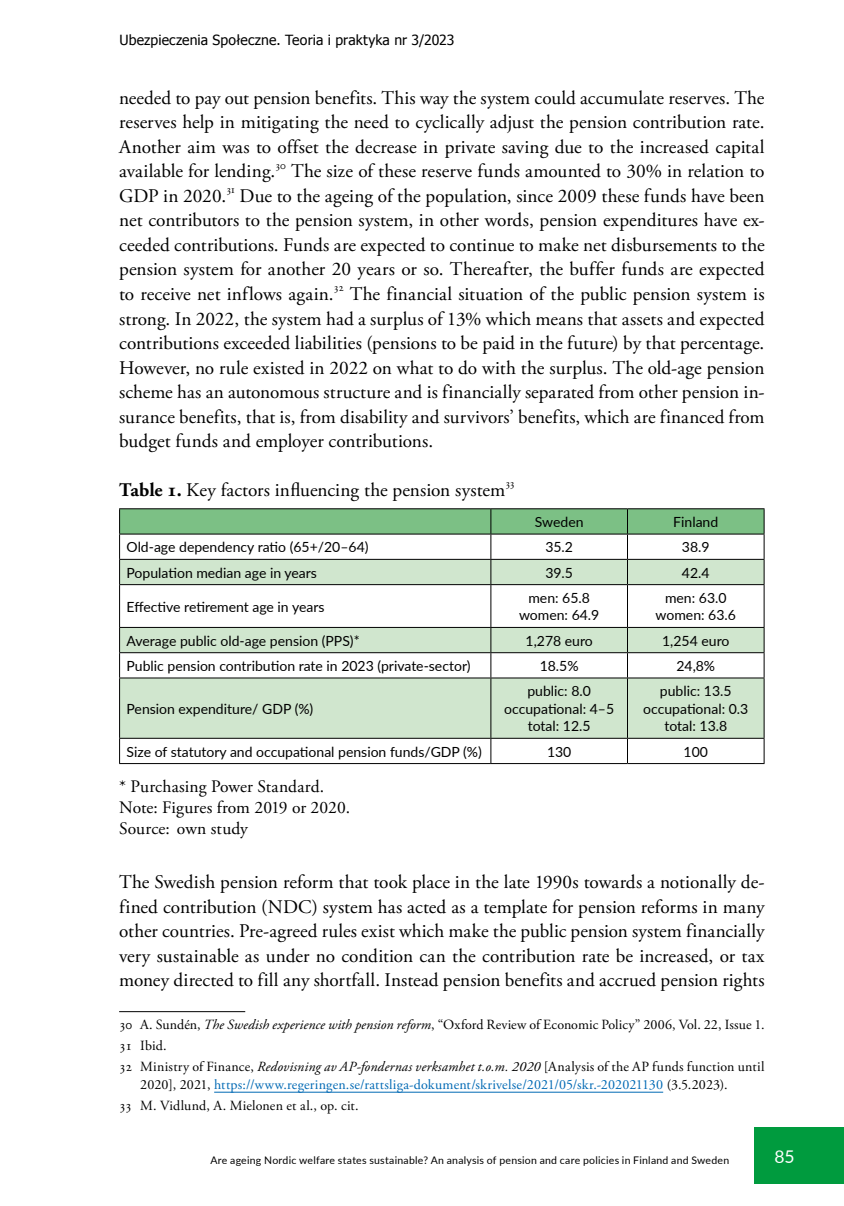
<style>
.page{position:relative;width:844px;height:1206px;background:#fff}
.page>*{position:absolute;margin:0;border:0;box-sizing:border-box;transform-origin:0 0}
.EN_11_14_tekst_bez_wcięcia{font:19.25px/24.5px "Adobe Garamond Pro";letter-spacing:.005em;color:#000;text-align:justify}
.EN_tabele_tytuł{font:19.25px "Adobe Garamond Pro";letter-spacing:.005em;color:#000}
.EN_źrodlo_pod_wykresem{font:17.5px "Adobe Garamond Pro";letter-spacing:.005em;color:#000}
.t1{font:17.5px "Lato";color:#fff}
.EN_tabele_tekst_8_12{font:14px "Lato";color:#000}
.EN_przypis{font:14px/17.5px "Adobe Garamond Pro";letter-spacing:.015em;color:#0069b4}
.EN_przypis-2{font:14px "Adobe Garamond Pro";color:#000}
.t2{font:14px "Tahoma";letter-spacing:.01em;color:#000}
.EN_11_14_tekst_bez_wcięcia-2{font:11.2px "Adobe Garamond Pro";color:#000}
.EN_tabele_tytuł-2{font:11.2px "Adobe Garamond Pro";color:#000}
.t3{font:10.5px "Lato";letter-spacing:.025em;color:#000}
.s1{font-weight:700}
.s2{font-style:italic}
.s3{color:#000}
.s4{font-style:italic;color:#000}
</style>
<div class="page">
<div style="left:754px;top:1127px;width:89px;height:56px;background:#009b3e"></div>
<svg style="left:120px;top:585px;width:643px;height:153px;fill:#d0e6ce"></svg>
<hr style="left:119px;top:584px;width:371px;height:1px;background:#000">
<hr style="left:490px;top:584px;width:137px;height:1px;background:#000">
<hr style="left:490px;top:585px;width:1px;height:42px;background:#000">
<hr style="left:627px;top:584px;width:137px;height:1px;background:#000">
<hr style="left:627px;top:585px;width:1px;height:42px;background:#000">
<hr style="left:119px;top:627px;width:371px;height:1px;background:#000">
<hr style="left:490px;top:627px;width:137px;height:1px;background:#000">
<hr style="left:627px;top:627px;width:137px;height:1px;background:#000">
<hr style="left:119px;top:652px;width:371px;height:1px;background:#000">
<hr style="left:490px;top:652px;width:137px;height:1px;background:#000">
<svg style="left:490px;top:628px;width:1px;height:49px"></svg>
<hr style="left:627px;top:652px;width:137px;height:1px;background:#000">
<svg style="left:627px;top:628px;width:1px;height:49px"></svg>
<hr style="left:119px;top:677px;width:371px;height:1px;background:#000">
<hr style="left:490px;top:677px;width:137px;height:1px;background:#000">
<hr style="left:490px;top:678px;width:1px;height:60px;background:#000">
<hr style="left:627px;top:677px;width:137px;height:1px;background:#000">
<hr style="left:627px;top:678px;width:1px;height:60px;background:#000">
<hr style="left:119px;top:738px;width:371px;height:1px;background:#000">
<hr style="left:490px;top:738px;width:137px;height:1px;background:#000">
<svg style="left:490px;top:738px;width:1px;height:25px"></svg>
<hr style="left:627px;top:738px;width:137px;height:1px;background:#000">
<svg style="left:627px;top:738px;width:1px;height:25px"></svg>
<hr style="left:119px;top:585px;width:1px;height:42px;background:#000">
<hr style="left:763px;top:585px;width:1px;height:42px;background:#000">
<svg style="left:119px;top:628px;width:1px;height:49px"></svg>
<svg style="left:763px;top:628px;width:1px;height:49px"></svg>
<hr style="left:119px;top:678px;width:1px;height:60px;background:#000">
<hr style="left:763px;top:678px;width:1px;height:60px;background:#000">
<svg style="left:119px;top:738px;width:1px;height:25px"></svg>
<svg style="left:763px;top:738px;width:1px;height:25px"></svg>
<hr style="left:119px;top:763px;width:371px;height:1px;background:#000">
<hr style="left:490px;top:763px;width:137px;height:1px;background:#000">
<hr style="left:627px;top:763px;width:137px;height:1px;background:#000">
<hr style="left:119px;top:508px;width:371px;height:1px;background:#000">
<hr style="left:490px;top:508px;width:137px;height:1px;background:#000">
<hr style="left:627px;top:508px;width:137px;height:1px;background:#000">
<svg style="left:119px;top:509px;width:645px;height:75px"></svg>
<hr style="left:119px;top:533px;width:371px;height:1px;background:#000">
<hr style="left:490px;top:533px;width:137px;height:1px;background:#000">
<hr style="left:627px;top:533px;width:137px;height:1px;background:#000">
<hr style="left:119px;top:1011px;width:126px;height:1px;background:#000">
<hr style="left:214px;top:1091px;width:449px;height:1px;background:#0069b4">
<p class="t2" style="left:119px;top:30px;width:336px">Ubezpieczenia Społeczne. Teoria i praktyka nr 3/2023</p>
<p class="EN_11_14_tekst_bez_wcięcia" style="left:119px;top:86px;width:646px">needed to pay out pension benefits. This way the system could accumulate reserves. The reserves help in mitigating the need to cyclically adjust the pension contribution rate.<br>Another aim was to offset the decrease in private saving due to the increased capital available for lending.</p>
<p class="EN_11_14_tekst_bez_wcięcia-2" style="left:276px;top:158px;width:12px">30</p>
<p class="EN_11_14_tekst_bez_wcięcia" style="left:291px;top:160px;width:475px">The size of these reserve funds amounted to 30% in relation to</p>
<p class="EN_11_14_tekst_bez_wcięcia" style="left:119px;top:184px;width:646px;text-indent:120px">Due to the ageing of the population, since 2009 these funds have been net contributors to the pension system, in other words, pension expenditures have ex&shy;ceeded contributions. Funds are expected to continue to make net disbursements to the pension system for another 20 years or so. Thereafter, the buffer funds are expected to receive net inflows again.</p>
<p class="EN_11_14_tekst_bez_wcięcia" style="left:119px;top:184px;width:109px">GDP in 2020.</p>
<p class="EN_11_14_tekst_bez_wcięcia-2" style="left:227px;top:183px;width:10px">31</p>
<p class="EN_11_14_tekst_bez_wcięcia" style="left:119px;top:282px;width:647px;text-indent:230px">The financial situation of the public pension system is strong. In 2022, the system had a surplus of 13% which means that assets and expected contributions exceeded liabilities (pensions to be paid in the future) by that percentage.<br>However, no rule existed in 2022 on what to do with the surplus. The old-age pension scheme has an autonomous structure and is financially separated from other pension in&shy;surance benefits, that is, from disability and survivors’ benefits, which are financed from budget funds and employer contributions.</p>
<p class="EN_tabele_tytuł" style="left:119px;top:478px;width:387px"><span class="s1">Table 1.</span> Key factors influencing the pension system</p>
<p class="EN_tabele_tytuł-2" style="left:505px;top:477px;width:10px">33</p>
<p class="EN_tabele_tekst_8_12" style="left:534px;top:512px;width:50px">Sweden</p>
<p class="EN_tabele_tekst_8_12" style="left:673px;top:512px;width:46px">Finland</p>
<p class="EN_tabele_tekst_8_12" style="left:126px;top:537px;width:243px">Old-age dependency ratio (65+/20–64)</p>
<p class="EN_tabele_tekst_8_12" style="left:545px;top:537px;width:29px">35.2</p>
<p class="EN_tabele_tekst_8_12" style="left:681px;top:537px;width:29px">38.9</p>
<p class="EN_tabele_tekst_8_12" style="left:126px;top:562px;width:192px">Population median age in years</p>
<p class="EN_tabele_tekst_8_12" style="left:545px;top:562px;width:29px">39.5</p>
<p class="EN_tabele_tekst_8_12" style="left:681px;top:562px;width:29px">42.4</p>
<p class="EN_tabele_tekst_8_12" style="left:126px;top:596px;width:199px">Effective retirement age in years</p>
<p class="EN_11_14_tekst_bez_wcięcia-2" style="left:334px;top:281px;width:11px">32</p>
<p class="EN_tabele_tekst_8_12" style="left:528px;top:588px;width:63px">men: 65.8</p>
<p class="EN_tabele_tekst_8_12" style="left:519px;top:605px;width:82px">women: 64.9</p>
<p class="EN_tabele_tekst_8_12" style="left:665px;top:588px;width:63px">men: 63.0</p>
<p class="EN_tabele_tekst_8_12" style="left:655px;top:605px;width:82px">women: 63.6</p>
<p class="EN_tabele_tekst_8_12" style="left:126px;top:630px;width:234px">Average public old-age pension (PPS)*</p>
<p class="EN_tabele_tekst_8_12" style="left:525px;top:630px;width:69px">1,278 euro</p>
<p class="EN_tabele_tekst_8_12" style="left:662px;top:630px;width:69px">1,254 euro</p>
<p class="EN_tabele_tekst_8_12" style="left:126px;top:656px;width:345px">Public pension contribution rate in 2023 (private-sector)</p>
<p class="EN_tabele_tekst_8_12" style="left:539px;top:656px;width:40px">18.5%</p>
<p class="EN_tabele_tekst_8_12" style="left:676px;top:656px;width:40px">24,8%</p>
<p class="EN_tabele_tekst_8_12" style="left:126px;top:698px;width:188px">Pension expenditure/ GDP (%)</p>
<p class="EN_tabele_tekst_8_12" style="left:527px;top:681px;width:65px">public: 8.0</p>
<p class="EN_tabele_tekst_8_12" style="left:504px;top:698px;width:111px">occupational: 4–5</p>
<p class="EN_tabele_tekst_8_12" style="left:527px;top:716px;width:64px">total: 12.5</p>
<p class="EN_tabele_tekst_8_12" style="left:659px;top:681px;width:73px">public: 13.5</p>
<p class="EN_tabele_tekst_8_12" style="left:643px;top:698px;width:106px">occupational: 0.3</p>
<p class="EN_tabele_tekst_8_12" style="left:664px;top:716px;width:64px">total: 13.8</p>
<p class="EN_tabele_tekst_8_12" style="left:126px;top:741px;width:357px">Size of statutory and occupational pension funds/GDP (%)</p>
<p class="EN_tabele_tekst_8_12" style="left:547px;top:741px;width:26px">130</p>
<p class="EN_tabele_tekst_8_12" style="left:683px;top:741px;width:26px">100</p>
<p class="EN_źrodlo_pod_wykresem" style="left:119px;top:776px;width:206px">* Purchasing Power Standard.</p>
<p class="EN_źrodlo_pod_wykresem" style="left:119px;top:797px;width:232px">Note: Figures from 2019 or 2020.</p>
<p class="EN_źrodlo_pod_wykresem" style="left:119px;top:818px;width:130px">Source: own study</p>
<p class="EN_11_14_tekst_bez_wcięcia" style="left:119px;top:870px;width:646px">The Swedish pension reform that took place in the late 1990s towards a notionally de&shy;fined contribution (NDC) system has acted as a template for pension reforms in many other countries. Pre-agreed rules exist which make the public pension system financially very sustainable as under no condition can the contribution rate be increased, or tax money directed to fill any shortfall. Instead pension benefits and accrued pension rights</p>
<p class="EN_przypis-2" style="left:119px;top:1016px;width:646px">30 A. Sundén, <span class="s2">The Swedish experience with pension reform</span>, “Oxford Review of Economic Policy” 2006, Vol. 22, Issue 1.</p>
<p class="EN_przypis-2" style="left:119px;top:1037px;width:49px">31 Ibid.</p>
<p class="EN_przypis" style="left:140px;top:1058px;width:625px;text-indent:-21px"><span class="s3">32 Ministry of Finance,</span> <span class="s4">Redovisning av AP-fondernas verksamhet t.o.m. 2020</span> <span class="s3">[Analysis of the AP funds function until<br>2020], 2021,</span> https://www.regeringen.se/rattsliga-dokument/skrivelse/2021/05/skr.-202021130 <span class="s3">(3.5.2023).</span></p>
<p class="EN_przypis-2" style="left:119px;top:1096px;width:241px">33 M. Vidlund, A. Mielonen et al., op. cit.</p>
<p class="t3" style="left:210px;top:1152px;width:520px">Are ageing Nordic welfare states sustainable? An analysis of pension and care policies in Finland and Sweden</p>
<p class="t1" style="left:774px;top:1143px;width:22px">85</p>
</div>
